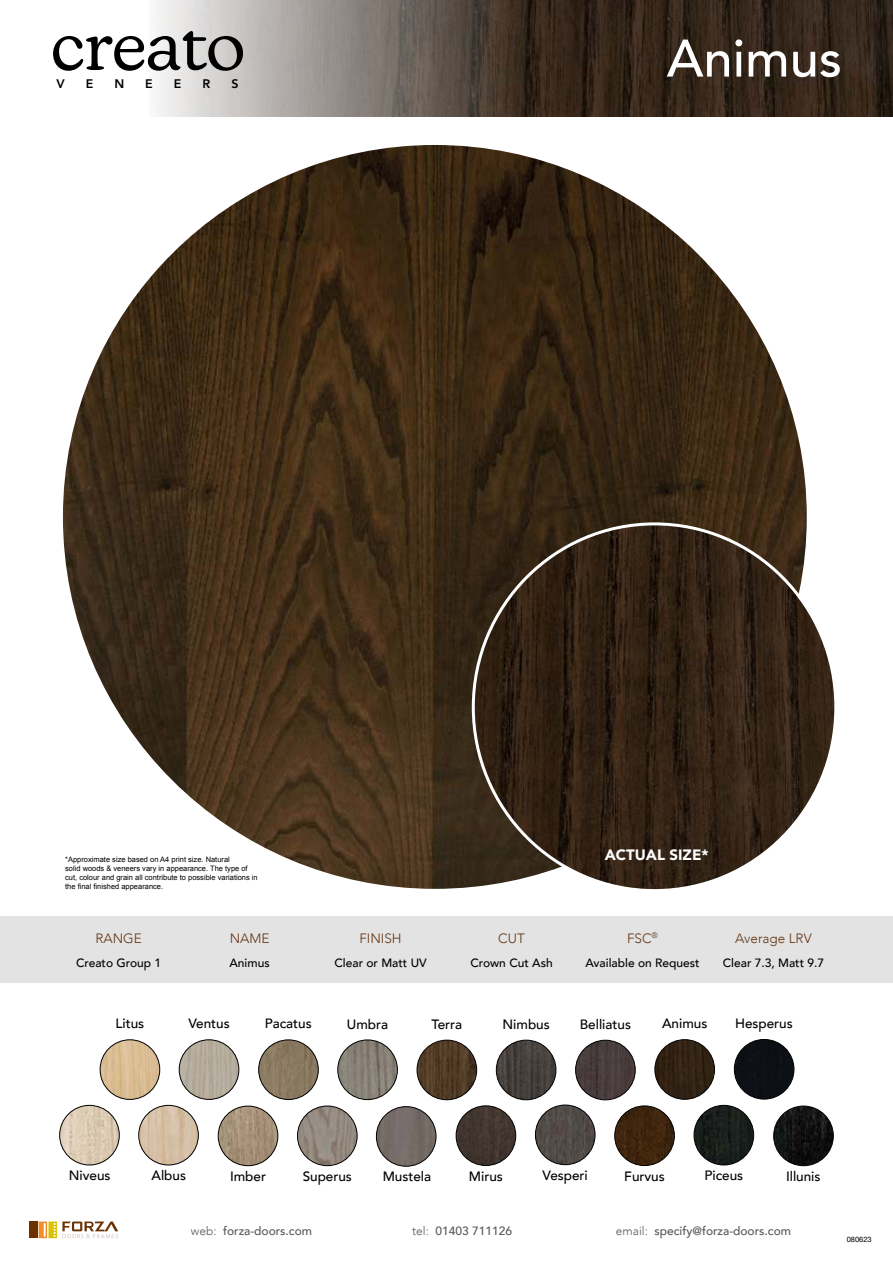
<style>
.page{position:relative;width:893px;height:1263px;background:#fff}
.page>*{position:absolute;margin:0;border:0;box-sizing:border-box;transform-origin:0 0}
.t1{font:66.6px "New Kansas";color:#000}
.t2{font:500 52.35px "Avenir";color:#fff}
.t3{font:900 15px "Avenir";color:#fff}
.t4{font:500 13.5px "Avenir";color:#000}
.t5{font:300 13.5px "Avenir";color:#623413}
.t6{font:800 12.45px "Avenir";color:#000}
.t7{font:500 12px "Avenir";color:#000}
.t8{font:500 12px "Avenir";color:#575756}
.t9{font:7.5px/9px "Arial";color:#000}
.t10{font:7.5px "Helvetica Neue";color:#000}
.s1{font-weight:300}
</style>
<div class="page">
<img style="left:156px;top:0;width:737px;height:117px">
<div style="left:0;top:916px;width:893px;height:66px;background:#e3e3e3"></div>
<img style="left:655px;top:1040px;width:59px;height:59px;border-radius:30px">
<div style="left:654px;top:1039px;width:61px;height:61px;border:1px solid #000;border-radius:50%"></div>
<img style="left:694px;top:1105px;width:60px;height:60px;border-radius:30px">
<div style="left:694px;top:1105px;width:60px;height:60px;border:1px solid #000;border-radius:50%"></div>
<img style="left:218px;top:1106px;width:60px;height:60px;border-radius:30px">
<div style="left:218px;top:1106px;width:60px;height:60px;border:1px solid #000;border-radius:50%"></div>
<img style="left:376px;top:1106px;width:60px;height:60px;border-radius:30px">
<div style="left:376px;top:1106px;width:60px;height:60px;border:1px solid #000;border-radius:50%"></div>
<img style="left:60px;top:1105px;width:59px;height:60px;border-radius:30px">
<div style="left:59px;top:1105px;width:61px;height:60px;border:1px solid #000;border-radius:50%"></div>
<div style="left:734px;top:1039px;width:60px;height:60px;background:#0d1015;border-radius:30px"></div>
<div style="left:734px;top:1039px;width:60px;height:60px;border:1px solid #000;border-radius:50%"></div>
<img style="left:774px;top:1106px;width:59px;height:60px;border-radius:30px">
<div style="left:773px;top:1106px;width:61px;height:60px;border:1px solid #000;border-radius:50%"></div>
<img style="left:259px;top:1040px;width:59px;height:59px;border-radius:30px">
<div style="left:258px;top:1039px;width:61px;height:61px;border:1px solid #000;border-radius:50%"></div>
<img style="left:297px;top:1106px;width:60px;height:60px;border-radius:30px">
<div style="left:297px;top:1105px;width:60px;height:61px;border:1px solid #000;border-radius:50%"></div>
<img style="left:576px;top:1040px;width:59px;height:60px;border-radius:30px">
<div style="left:575px;top:1040px;width:61px;height:60px;border:1px solid #000;border-radius:50%"></div>
<img style="left:615px;top:1106px;width:59px;height:59px;border-radius:30px">
<div style="left:614px;top:1105px;width:61px;height:61px;border:1px solid #000;border-radius:50%"></div>
<img style="left:496px;top:1040px;width:60px;height:60px;border-radius:30px">
<div style="left:496px;top:1040px;width:60px;height:60px;border:1px solid #000;border-radius:50%"></div>
<img style="left:535px;top:1105px;width:60px;height:60px;border-radius:30px">
<div style="left:535px;top:1105px;width:60px;height:60px;border:1px solid #000;border-radius:50%"></div>
<img style="left:179px;top:1040px;width:60px;height:59px;border-radius:30px">
<div style="left:179px;top:1039px;width:60px;height:61px;border:1px solid #000;border-radius:50%"></div>
<img style="left:100px;top:1040px;width:60px;height:59px;border-radius:30px">
<div style="left:100px;top:1039px;width:60px;height:61px;border:1px solid #000;border-radius:50%"></div>
<img style="left:338px;top:1040px;width:59px;height:59px;border-radius:30px">
<div style="left:337px;top:1039px;width:61px;height:61px;border:1px solid #000;border-radius:50%"></div>
<img style="left:417px;top:1040px;width:60px;height:60px;border-radius:30px">
<div style="left:417px;top:1040px;width:60px;height:60px;border:1px solid #000;border-radius:50%"></div>
<img style="left:456px;top:1106px;width:60px;height:59px;border-radius:30px">
<div style="left:456px;top:1105px;width:60px;height:61px;border:1px solid #000;border-radius:50%"></div>
<img style="left:61px;top:144px;width:747px;height:746px;border-radius:373px">
<img style="left:473px;top:524px;width:360px;height:364px">
<div style="left:29px;top:1221px;width:8px;height:17px;background:#6b3100"></div>
<svg style="left:39px;top:1221px;width:79px;height:17px"></svg>
<img style="left:139px;top:1105px;width:59px;height:60px;border-radius:30px">
<div style="left:138px;top:1105px;width:61px;height:60px;border:1px solid #000;border-radius:50%"></div>
<h1 class="t1" style="left:51px;top:7px;width:195px">creato</h1>
<h3 class="t6" style="left:56px;top:74px;width:10px">V</h3>
<h3 class="t6" style="left:86px;top:74px;width:9px">E</h3>
<h3 class="t6" style="left:114px;top:74px;width:11px">N</h3>
<h3 class="t6" style="left:145px;top:74px;width:9px">E</h3>
<h3 class="t6" style="left:174px;top:74px;width:9px">E</h3>
<h3 class="t6" style="left:203px;top:74px;width:9px">R</h3>
<h3 class="t6" style="left:231px;top:74px;width:9px">S</h3>
<p class="t9" style="left:65px;top:855px;width:194px">*Approximate size based on A4 print size. Natural<br>solid woods &amp; veneers vary in appearance. The type of cut, colour and grain all contribute to possible variations in the final finished appearance.</p>
<h2 class="t2" style="left:667px;top:13px;width:177px">Animus</h2>
<h3 class="t3" style="left:605px;top:842px;width:105px">ACTUAL SIZE*</h3>
<h3 class="t5" style="left:95px;top:930px;width:48px">RANGE</h3>
<h3 class="t5" style="left:230px;top:930px;width:41px">NAME</h3>
<h3 class="t5" style="left:359px;top:930px;width:44px">FINISH</h3>
<h3 class="t5" style="left:498px;top:930px;width:28px">CUT</h3>
<h3 class="t5" style="left:627px;top:930px;width:32px">FSC<sup>®</sup></h3>
<h3 class="t5" style="left:735px;top:930px;width:78px">Average LRV</h3>
<h3 class="t7" style="left:76px;top:952px;width:87px">Creato Group 1</h3>
<h3 class="t7" style="left:229px;top:952px;width:42px">Animus</h3>
<h3 class="t7" style="left:334px;top:952px;width:94px">Clear or Matt UV</h3>
<h3 class="t7" style="left:470px;top:952px;width:84px">Crown Cut Ash</h3>
<h3 class="t7" style="left:585px;top:952px;width:116px">Available on Request</h3>
<h3 class="t7" style="left:723px;top:952px;width:103px">Clear 7.3, Matt 9.7</h3>
<h3 class="t4" style="left:116px;top:1012px;width:30px">Litus</h3>
<h3 class="t4" style="left:188px;top:1012px;width:43px">Ventus</h3>
<h3 class="t4" style="left:347px;top:1012px;width:43px">Umbra</h3>
<h3 class="t4" style="left:431px;top:1012px;width:32px">Terra</h3>
<h3 class="t4" style="left:265px;top:1012px;width:49px">Pacatus</h3>
<h3 class="t4" style="left:502px;top:1012px;width:49px">Nimbus</h3>
<h3 class="t4" style="left:580px;top:1012px;width:53px">Belliatus</h3>
<h3 class="t4" style="left:662px;top:1012px;width:47px">Animus</h3>
<h3 class="t4" style="left:735px;top:1012px;width:59px">Hesperus</h3>
<h3 class="t4" style="left:69px;top:1164px;width:43px">Niveus</h3>
<h3 class="t4" style="left:152px;top:1164px;width:36px">Albus</h3>
<h3 class="t4" style="left:230px;top:1164px;width:38px">Imber</h3>
<h3 class="t4" style="left:383px;top:1165px;width:50px">Mustela</h3>
<h3 class="t4" style="left:704px;top:1164px;width:40px">Piceus</h3>
<h3 class="t4" style="left:543px;top:1163px;width:47px">Vesperi</h3>
<h3 class="t4" style="left:469px;top:1164px;width:35px">Mirus</h3>
<h3 class="t4" style="left:303px;top:1164px;width:51px">Superus</h3>
<h3 class="t4" style="left:624px;top:1164px;width:42px">Furvus</h3>
<h3 class="t4" style="left:786px;top:1165px;width:36px">Illunis</h3>
<h3 class="t8" style="left:191px;top:1220px;width:123px"><span class="s1">web:</span> forza-doors.com</h3>
<h3 class="t8" style="left:412px;top:1220px;width:102px"><span class="s1">tel:</span> 01403 711126</h3>
<h3 class="t8" style="left:616px;top:1220px;width:177px"><span class="s1">email:</span> specify@forza-doors.com</h3>
<p class="t10" style="left:847px;top:1234px;width:27px">080623</p>
</div>
